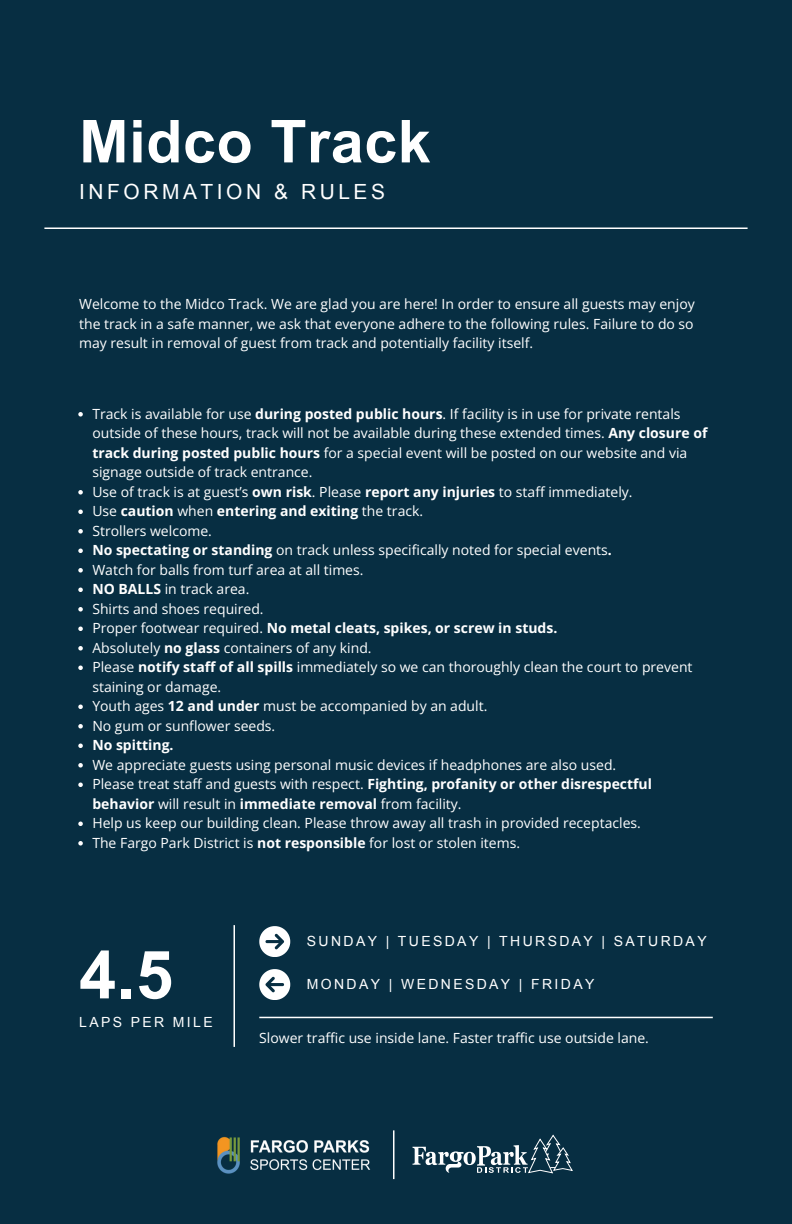
<style>
.page{position:relative;width:792px;height:1224px;background:#072e42}
.page>*{position:absolute;margin:0;border:0;box-sizing:border-box;transform-origin:0 0}
.t1{font:700 66.7px "Arial";color:#fff}
.t2{font:700 59.2px "Arial";letter-spacing:.01em;color:#fff}
.t3{font:20.9px "Arial";letter-spacing:.17em;color:#fff}
.t4{font:14px/19.5px "Open Sans";color:#fff}
.t5{font:700 14px "Open Sans";color:#fff}
.t6{font:14px "Arial";letter-spacing:.17em;color:#fff}
.s1{font-weight:700}
.s2{font-weight:400}
</style>
<div class="page">
<hr style="left:44px;top:227px;width:704px;height:2px;background:#fff">
<hr style="left:393px;top:1130px;width:1px;height:49px;background:#fff">
<img style="left:217px;top:1136px;width:154px;height:38px">
<svg style="left:413px;top:1134px;width:160px;height:40px"></svg>
<svg style="left:78px;top:412px;width:5px;height:5px"></svg>
<svg style="left:78px;top:490px;width:5px;height:5px"></svg>
<svg style="left:78px;top:510px;width:5px;height:4px"></svg>
<svg style="left:78px;top:529px;width:5px;height:5px"></svg>
<svg style="left:78px;top:549px;width:5px;height:4px"></svg>
<svg style="left:78px;top:568px;width:5px;height:5px"></svg>
<svg style="left:78px;top:588px;width:5px;height:4px"></svg>
<svg style="left:78px;top:607px;width:5px;height:5px"></svg>
<svg style="left:78px;top:627px;width:5px;height:4px"></svg>
<svg style="left:78px;top:646px;width:5px;height:5px"></svg>
<svg style="left:78px;top:666px;width:5px;height:4px"></svg>
<svg style="left:78px;top:705px;width:5px;height:4px"></svg>
<svg style="left:78px;top:724px;width:5px;height:5px"></svg>
<svg style="left:78px;top:744px;width:5px;height:4px"></svg>
<svg style="left:78px;top:763px;width:5px;height:5px"></svg>
<svg style="left:78px;top:783px;width:5px;height:4px"></svg>
<svg style="left:78px;top:822px;width:5px;height:4px"></svg>
<svg style="left:78px;top:841px;width:5px;height:5px"></svg>
<hr style="left:234px;top:925px;width:1px;height:122px;background:#fff">
<svg style="left:259px;top:926px;width:31px;height:31px"></svg>
<svg style="left:260px;top:969px;width:30px;height:31px"></svg>
<hr style="left:259px;top:1017px;width:454px;height:1px;background:#fff">
<p class="t2" style="left:79px;top:109px;width:353px">Midco Track</p>
<p class="t3" style="left:79px;top:180px;width:307px">INFORMATION &amp; RULES</p>
<h1 class="t4" style="left:79px;top:294px;width:617px;text-align:justify">Welcome to the Midco Track. We are glad you are here! In order to ensure all guests may enjoy the track in a safe manner, we ask that everyone adhere to the following rules. Failure to do so may result in removal of guest from track and potentially facility itself.</h1>
<h3 class="t4" style="left:92px;top:404px;width:617px">Track is available for use <span class="s1">during posted public hours</span>. If facility is in use for private rentals outside of these hours, track will not be available during these extended times. <span class="s1">Any closure of track during posted public hours</span> for a special event will be posted on our website and via signage outside of track entrance.</h3>
<p class="t4" style="left:92px;top:482px;width:542px">Use of track is at guest’s <span class="s1">own risk</span>. Please <span class="s1">report any injuries</span> to staff immediately.</p>
<p class="t5" style="left:92px;top:501px;width:332px"><span class="s2">Use</span> caution <span class="s2">when</span> entering and exiting <span class="s2">the track.</span></p>
<p class="t4" style="left:92px;top:521px;width:121px">Strollers welcome.</p>
<p class="t4" style="left:92px;top:540px;width:521px"><span class="s1">No spectating or standing</span> on track unless specifically noted for special events<span class="s1">.</span></p>
<p class="t4" style="left:92px;top:560px;width:273px">Watch for balls from turf area at all times.</p>
<p class="t4" style="left:92px;top:579px;width:159px"><span class="s1">NO BALLS</span> in track area.</p>
<p class="t4" style="left:92px;top:599px;width:173px">Shirts and shoes required.</p>
<p class="t5" style="left:92px;top:618px;width:467px"><span class="s2">Proper footwear required.</span> No metal cleats, spikes, or screw in studs.</p>
<p class="t4" style="left:92px;top:638px;width:281px">Absolutely <span class="s1">no glass</span> containers of any kind.</p>
<p class="t4" style="left:92px;top:657px;width:602px">Please <span class="s1">notify staff of all spills</span> immediately so we can thoroughly clean the court to prevent staining or damage.</p>
<p class="t4" style="left:92px;top:696px;width:397px">Youth ages <span class="s1">12 and under</span> must be accompanied by an adult.</p>
<p class="t4" style="left:92px;top:716px;width:184px">No gum or sunflower seeds.</p>
<p class="t5" style="left:92px;top:735px;width:83px">No spitting.</p>
<p class="t4" style="left:92px;top:755px;width:525px">We appreciate guests using personal music devices if headphones are also used.</p>
<p class="t4" style="left:92px;top:774px;width:561px">Please treat staff and guests with respect. <span class="s1">Fighting, profanity or other disrespectful behavior</span> will result in <span class="s1">immediate removal</span> from facility.</p>
<p class="t4" style="left:92px;top:813px;width:550px">Help us keep our building clean. Please throw away all trash in provided receptacles.</p>
<p class="t4" style="left:92px;top:833px;width:429px">The Fargo Park District is <span class="s1">not responsible</span> for lost or stolen items.</p>
<p class="t1" style="left:79px;top:938px;width:95px">4.5</p>
<h4 class="t6" style="left:79px;top:1015px;width:135px">LAPS PER MILE</h4>
<p class="t6" style="left:307px;top:934px;width:401px">SUNDAY | TUESDAY | THURSDAY | SATURDAY</p>
<h4 class="t6" style="left:307px;top:977px;width:289px">MONDAY | WEDNESDAY | FRIDAY</h4>
<h4 class="t4" style="left:259px;top:1028px;width:391px">Slower traffic use inside lane. Faster traffic use outside lane.</h4>
</div>
